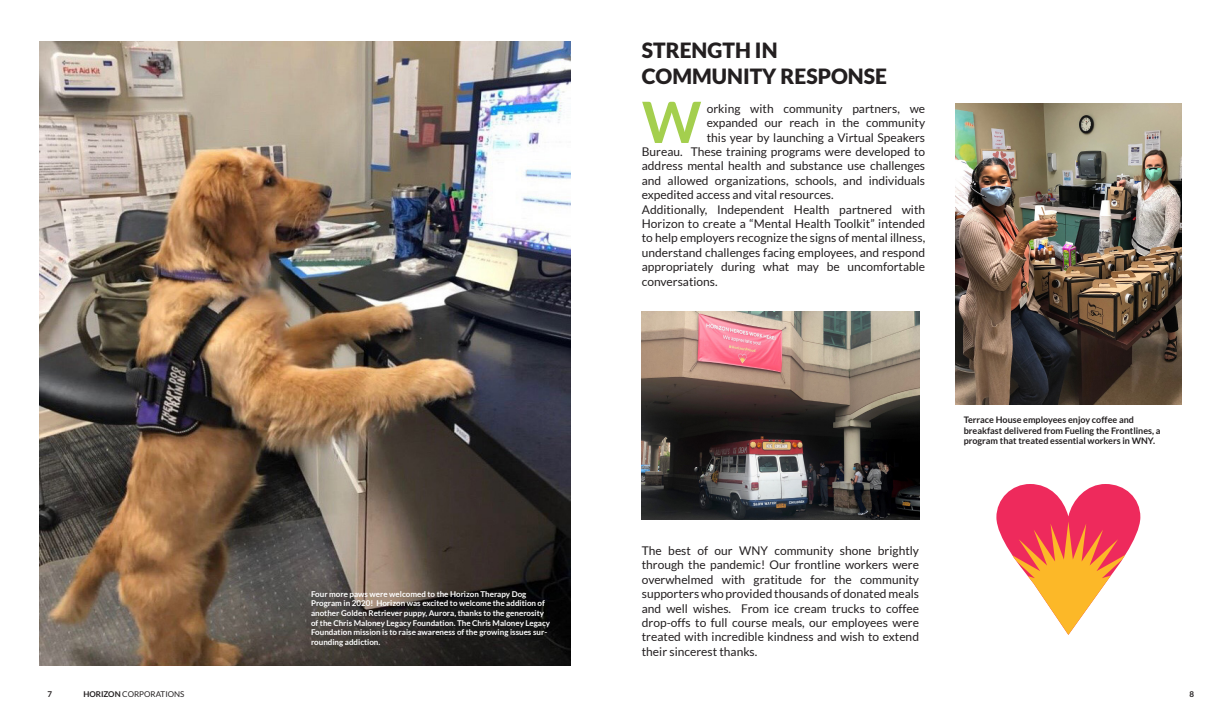
<style>
.page{position:relative;width:1224px;height:720px;background:#fff}
.page>*{position:absolute;margin:0;border:0;box-sizing:border-box;transform-origin:0 0}
.t1{font:700 57px "Lato";color:#a4cf4e}
.t2{font:900 21px/25.2px "Lato";color:#231f20}
.t3{font:12px/14.4px "Lato";color:#231f20;text-align:justify}
.t4{font:700 9px/10.8px "Lato";color:#231f20}
.t5{font:700 8px/9.6px "Lato";color:#fff}
.t6{font:8px "Lato";color:#231f20}
.t7{font:700 8px "Lato";color:#231f20}
.s1{font-weight:700}
</style>
<div class="page">
<img style="left:39px;top:41px;width:532px;height:625px">
<img style="left:955px;top:103px;width:227px;height:302px">
<img style="left:642px;top:312px;width:277px;height:208px">
<svg style="left:996px;top:484px;width:144px;height:151px"></svg>
<p class="t5" style="left:311px;top:589px;width:241px">Four more paws were welcomed to the Horizon Therapy Dog Program in 2020! Horizon was excited to welcome the addition of another Golden Retriever puppy, Aurora, thanks to the generosity of the Chris Maloney Legacy Foundation. The Chris Maloney Legacy Foundation mission is to raise awareness of the growing issues sur&shy;rounding addiction.</p>
<p class="t2" style="left:642px;top:38px;width:247px">STRENGTH IN<br>COMMUNITY RESPONSE</p>
<p class="t3" style="left:707px;top:101px;width:220px">orking with community partners, we</p>
<p class="t3" style="left:707px;top:116px;width:220px">expanded our reach in the community</p>
<p class="t3" style="left:707px;top:130px;width:220px">this year by launching a Virtual Speakers</p>
<p class="t3" style="left:642px;top:144px;width:285px">Bureau. These training programs were developed to</p>
<p class="t3" style="left:642px;top:159px;width:285px">address mental health and substance use challenges</p>
<p class="t3" style="left:642px;top:173px;width:285px">and allowed organizations, schools, and individuals</p>
<p class="t3" style="left:642px;top:188px;width:193px">expedited access and vital resources.</p>
<p class="t3" style="left:642px;top:202px;width:285px">Additionally, Independent Health partnered with Horizon to create a “Mental Health Toolkit” intended to help employers recognize the signs of mental illness, understand challenges facing employees, and respond appropriately during what may be uncomfortable conversations.</p>
<p class="t1" style="left:642px;top:90px;width:61px">W</p>
<p class="t3" style="left:642px;top:543px;width:279px">The best of our WNY community shone brightly through the pandemic! Our frontline workers were overwhelmed with gratitude for the community supporters who provided thousands of donated meals and well wishes. From ice cream trucks to coffee drop-offs to full course meals, our employees were treated with incredible kindness and wish to extend their sincerest thanks.</p>
<p class="t4" style="left:964px;top:414px;width:198px">Terrace House employees enjoy coffee and breakfast delivered from Fueling the Frontlines, a program that treated essential workers in WNY.</p>
<p class="t7" style="left:47px;top:689px;width:6px">7</p>
<p class="t6" style="left:83px;top:690px;width:103px"><span class="s1">HORIZON</span> CORPORATIONS</p>
<p class="t7" style="left:1190px;top:689px;width:6px">8</p>
</div>
